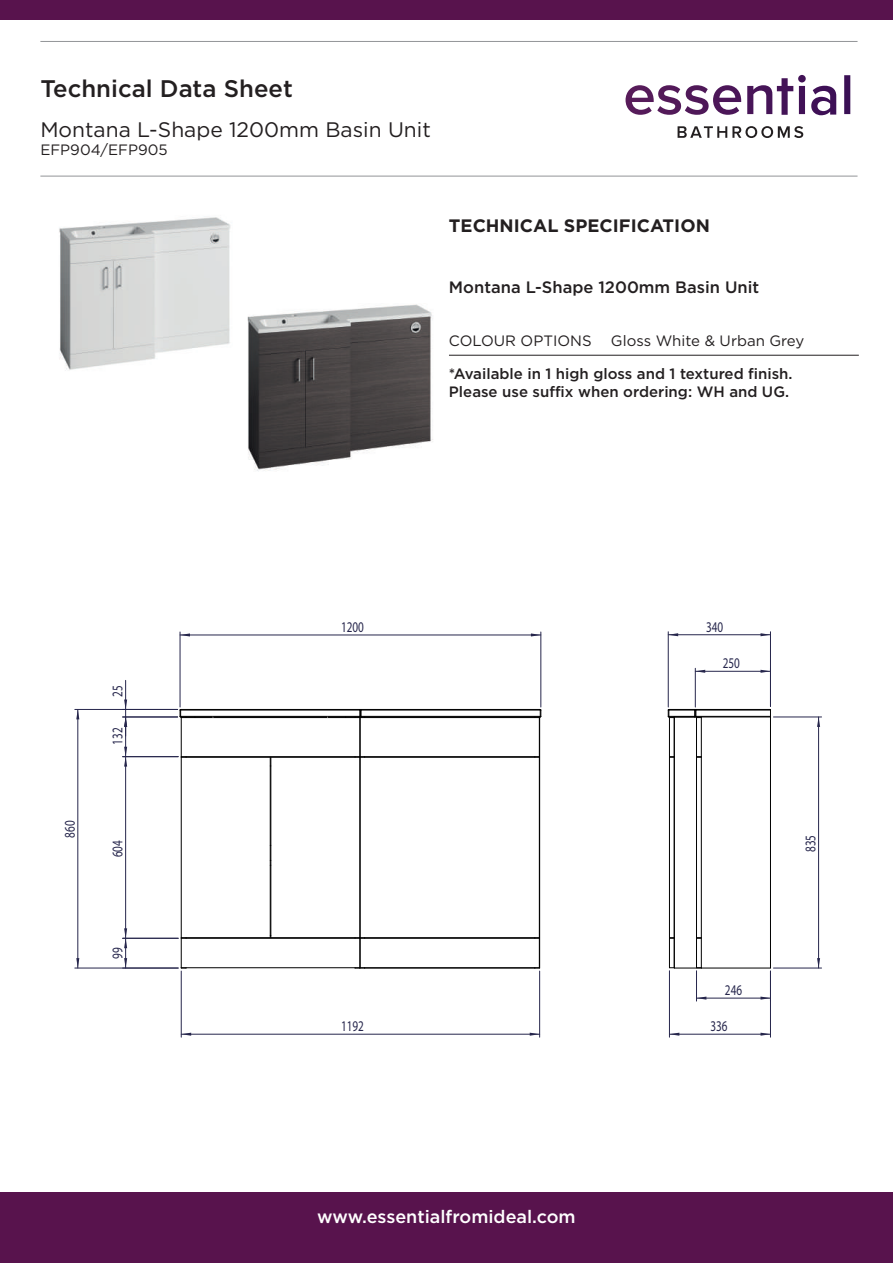
<style>
.page{position:relative;width:893px;height:1263px;background:#fff}
.page>*{position:absolute;margin:0;border:0;box-sizing:border-box;transform-origin:0 0}
.t1{font:500 24px "Gotham HTF";color:#231f20}
.t2{font:21px "Gotham HTF";color:#231f20}
.t3{font:500 18px "Gotham HTF";color:#fff}
.t4{font:700 18px "Gotham HTF";color:#231f20}
.t5{font:500 16.5px "Gotham HTF";color:#231f20}
.t6{font:500 15px/18px "Gotham HTF";color:#231f20}
.t7{font:15px "Gotham HTF";color:#231f20}
.t8{font:14.85px "Myriad Pro";color:#26264c;scale:.75 1}
</style>
<div class="page">
<div style="left:0;top:1193px;width:893px;height:70px;background:#58134d"></div>
<hr style="left:40px;top:41px;width:817px;height:1px;background:#939598">
<hr style="left:40px;top:176px;width:817px;height:1px;background:#939598">
<div style="left:0;top:0;width:893px;height:20px;background:#58134d"></div>
<hr style="left:449px;top:355px;width:410px;height:1px;background:#231f20">
<svg style="left:625px;top:85px;width:116px;height:30px"></svg>
<svg style="left:747px;top:75px;width:89px;height:40px"></svg>
<svg style="left:844px;top:75px;width:6px;height:39px"></svg>
<svg style="left:678px;top:126px;width:125px;height:12px"></svg>
<hr style="left:359px;top:717px;width:1px;height:40px;background:#000">
<hr style="left:181px;top:756px;width:179px;height:1px;background:#000">
<hr style="left:181px;top:717px;width:1px;height:40px;background:#000">
<hr style="left:181px;top:757px;width:1px;height:181px;background:#000">
<hr style="left:181px;top:757px;width:89px;height:1px;background:#000">
<hr style="left:181px;top:937px;width:89px;height:1px;background:#000">
<hr style="left:271px;top:937px;width:89px;height:1px;background:#000">
<hr style="left:270px;top:757px;width:1px;height:181px;background:#000">
<hr style="left:271px;top:757px;width:89px;height:1px;background:#000">
<hr style="left:359px;top:757px;width:1px;height:181px;background:#000">
<hr style="left:181px;top:938px;width:179px;height:1px;background:#000">
<hr style="left:359px;top:938px;width:1px;height:30px;background:#000">
<hr style="left:181px;top:938px;width:1px;height:30px;background:#000">
<hr style="left:181px;top:967px;width:179px;height:1px;background:#000">
<hr style="left:360px;top:717px;width:1px;height:40px;background:#000">
<hr style="left:360px;top:756px;width:179px;height:1px;background:#000">
<hr style="left:539px;top:717px;width:1px;height:40px;background:#000">
<hr style="left:539px;top:757px;width:1px;height:181px;background:#000">
<hr style="left:360px;top:937px;width:179px;height:1px;background:#000">
<hr style="left:360px;top:757px;width:1px;height:181px;background:#000">
<hr style="left:360px;top:757px;width:179px;height:1px;background:#000">
<hr style="left:539px;top:938px;width:1px;height:30px;background:#000">
<hr style="left:360px;top:938px;width:179px;height:1px;background:#000">
<hr style="left:360px;top:967px;width:179px;height:1px;background:#000">
<hr style="left:360px;top:938px;width:1px;height:30px;background:#000">
<hr style="left:365px;top:968px;width:170px;height:1px;background:#000">
<hr style="left:181px;top:717px;width:179px;height:1px;background:#000">
<hr style="left:181px;top:716px;width:179px;height:1px;background:#000">
<svg style="left:179px;top:709px;width:8px;height:9px"></svg>
<hr style="left:181px;top:710px;width:179px;height:1px;background:#000">
<hr style="left:181px;top:709px;width:179px;height:1px;background:#000">
<svg style="left:355px;top:709px;width:10px;height:8px"></svg>
<hr style="left:361px;top:716px;width:179px;height:1px;background:#000">
<hr style="left:361px;top:717px;width:179px;height:1px;background:#000">
<hr style="left:361px;top:710px;width:179px;height:1px;background:#000">
<hr style="left:361px;top:709px;width:179px;height:1px;background:#000">
<svg style="left:534px;top:709px;width:8px;height:9px"></svg>
<hr style="left:669px;top:717px;width:1px;height:40px;background:#000">
<hr style="left:674px;top:717px;width:1px;height:40px;background:#000">
<hr style="left:669px;top:757px;width:1px;height:181px;background:#000">
<hr style="left:674px;top:757px;width:1px;height:181px;background:#000">
<hr style="left:669px;top:938px;width:1px;height:30px;background:#000">
<hr style="left:674px;top:938px;width:1px;height:30px;background:#000">
<hr style="left:701px;top:717px;width:1px;height:251px;background:#000">
<hr style="left:770px;top:717px;width:1px;height:251px;background:#000">
<hr style="left:701px;top:968px;width:69px;height:1px;background:#000">
<hr style="left:696px;top:717px;width:1px;height:40px;background:#000">
<hr style="left:696px;top:757px;width:1px;height:181px;background:#000">
<svg style="left:669px;top:967px;width:32px;height:2px"></svg>
<hr style="left:696px;top:938px;width:1px;height:30px;background:#000">
<hr style="left:696px;top:717px;width:74px;height:1px;background:#000">
<hr style="left:696px;top:716px;width:74px;height:1px;background:#000">
<hr style="left:696px;top:709px;width:74px;height:1px;background:#000">
<hr style="left:696px;top:710px;width:74px;height:1px;background:#000">
<svg style="left:667px;top:709px;width:34px;height:9px"></svg>
<svg style="left:181px;top:633px;width:9px;height:2px"></svg>
<svg style="left:531px;top:633px;width:9px;height:2px"></svg>
<hr style="left:180px;top:632px;width:1px;height:75px;background:#26264c">
<hr style="left:540px;top:632px;width:1px;height:75px;background:#26264c">
<hr style="left:180px;top:635px;width:361px;height:1px;background:#26264c">
<svg style="left:182px;top:1033px;width:9px;height:3px"></svg>
<svg style="left:530px;top:1033px;width:9px;height:3px"></svg>
<hr style="left:181px;top:971px;width:1px;height:66px;background:#26264c">
<hr style="left:539px;top:971px;width:1px;height:66px;background:#26264c">
<hr style="left:181px;top:1034px;width:359px;height:1px;background:#26264c">
<svg style="left:76px;top:710px;width:3px;height:9px"></svg>
<svg style="left:76px;top:958px;width:3px;height:10px"></svg>
<hr style="left:75px;top:709px;width:103px;height:1px;background:#26264c">
<hr style="left:75px;top:968px;width:103px;height:1px;background:#26264c">
<hr style="left:77px;top:709px;width:1px;height:259px;background:#26264c">
<svg style="left:124px;top:680px;width:3px;height:56px"></svg>
<hr style="left:123px;top:717px;width:55px;height:1px;background:#26264c">
<hr style="left:125px;top:717px;width:1px;height:40px;background:#26264c">
<svg style="left:124px;top:747px;width:3px;height:19px"></svg>
<hr style="left:123px;top:756px;width:55px;height:1px;background:#26264c">
<hr style="left:125px;top:757px;width:1px;height:181px;background:#26264c">
<svg style="left:124px;top:958px;width:3px;height:10px"></svg>
<svg style="left:124px;top:928px;width:3px;height:20px"></svg>
<hr style="left:123px;top:938px;width:55px;height:1px;background:#26264c">
<hr style="left:125px;top:938px;width:1px;height:30px;background:#26264c">
<svg style="left:697px;top:996px;width:9px;height:4px"></svg>
<svg style="left:760px;top:996px;width:10px;height:4px"></svg>
<hr style="left:696px;top:971px;width:1px;height:30px;background:#26264c">
<hr style="left:696px;top:998px;width:74px;height:1px;background:#26264c">
<svg style="left:760px;top:1033px;width:10px;height:3px"></svg>
<svg style="left:670px;top:1033px;width:9px;height:3px"></svg>
<hr style="left:770px;top:971px;width:1px;height:66px;background:#26264c">
<hr style="left:669px;top:971px;width:1px;height:66px;background:#26264c">
<hr style="left:669px;top:1034px;width:101px;height:1px;background:#26264c">
<svg style="left:817px;top:958px;width:3px;height:10px"></svg>
<svg style="left:817px;top:718px;width:3px;height:9px"></svg>
<hr style="left:773px;top:968px;width:49px;height:1px;background:#26264c">
<hr style="left:773px;top:717px;width:49px;height:1px;background:#26264c">
<hr style="left:818px;top:717px;width:1px;height:251px;background:#26264c">
<svg style="left:669px;top:633px;width:9px;height:3px"></svg>
<svg style="left:760px;top:633px;width:10px;height:3px"></svg>
<hr style="left:668px;top:632px;width:1px;height:75px;background:#26264c">
<hr style="left:770px;top:632px;width:1px;height:74px;background:#26264c">
<hr style="left:668px;top:634px;width:102px;height:1px;background:#26264c">
<svg style="left:760px;top:670px;width:10px;height:3px"></svg>
<svg style="left:696px;top:670px;width:9px;height:3px"></svg>
<hr style="left:695px;top:668px;width:1px;height:39px;background:#26264c">
<hr style="left:695px;top:671px;width:75px;height:1px;background:#26264c">
<img style="left:247px;top:304px;width:186px;height:168px">
<img style="left:59px;top:216px;width:172px;height:155px">
<h1 class="t1" style="left:40px;top:74px;width:254px">Technical Data Sheet</h1>
<h2 class="t2" style="left:40px;top:118px;width:392px">Montana L-Shape 1200mm Basin Unit</h2>
<p class="t7" style="left:40px;top:141px;width:129px">EFP904/EFP905</p>
<p class="t4" style="left:449px;top:215px;width:262px">TECHNICAL SPECIFICATION</p>
<p class="t5" style="left:449px;top:278px;width:312px">Montana L-Shape 1200mm Basin Unit</p>
<p class="t7" style="left:449px;top:332px;width:144px">COLOUR OPTIONS</p>
<p class="t7" style="left:611px;top:332px;width:195px">Gloss White &amp; Urban Grey</p>
<p class="t6" style="left:449px;top:364px;width:345px">*Available in 1 high gloss and 1 textured finish.<br>Please use suffix when ordering: WH and UG.</p>
<p class="t8" style="left:61px;top:837px;width:24px;rotate:-90deg">860</p>
<p class="t8" style="left:108px;top:697px;width:17px;rotate:-90deg">25</p>
<p class="t8" style="left:108px;top:744px;width:24px;rotate:-90deg">132</p>
<p class="t8" style="left:108px;top:857px;width:24px;rotate:-90deg">604</p>
<p class="t8" style="left:108px;top:959px;width:17px;rotate:-90deg">99</p>
<p class="t8" style="left:341px;top:618px;width:32px">1200</p>
<p class="t8" style="left:341px;top:1017px;width:32px">1192</p>
<p class="t8" style="left:706px;top:617px;width:24px">340</p>
<p class="t8" style="left:723px;top:654px;width:24px">250</p>
<p class="t8" style="left:725px;top:981px;width:24px">246</p>
<p class="t8" style="left:710px;top:1017px;width:24px">336</p>
<p class="t8" style="left:801px;top:852px;width:24px;rotate:-90deg">835</p>
<p class="t3" style="left:317px;top:1206px;width:260px">www.essentialfromideal.com</p>
</div>
